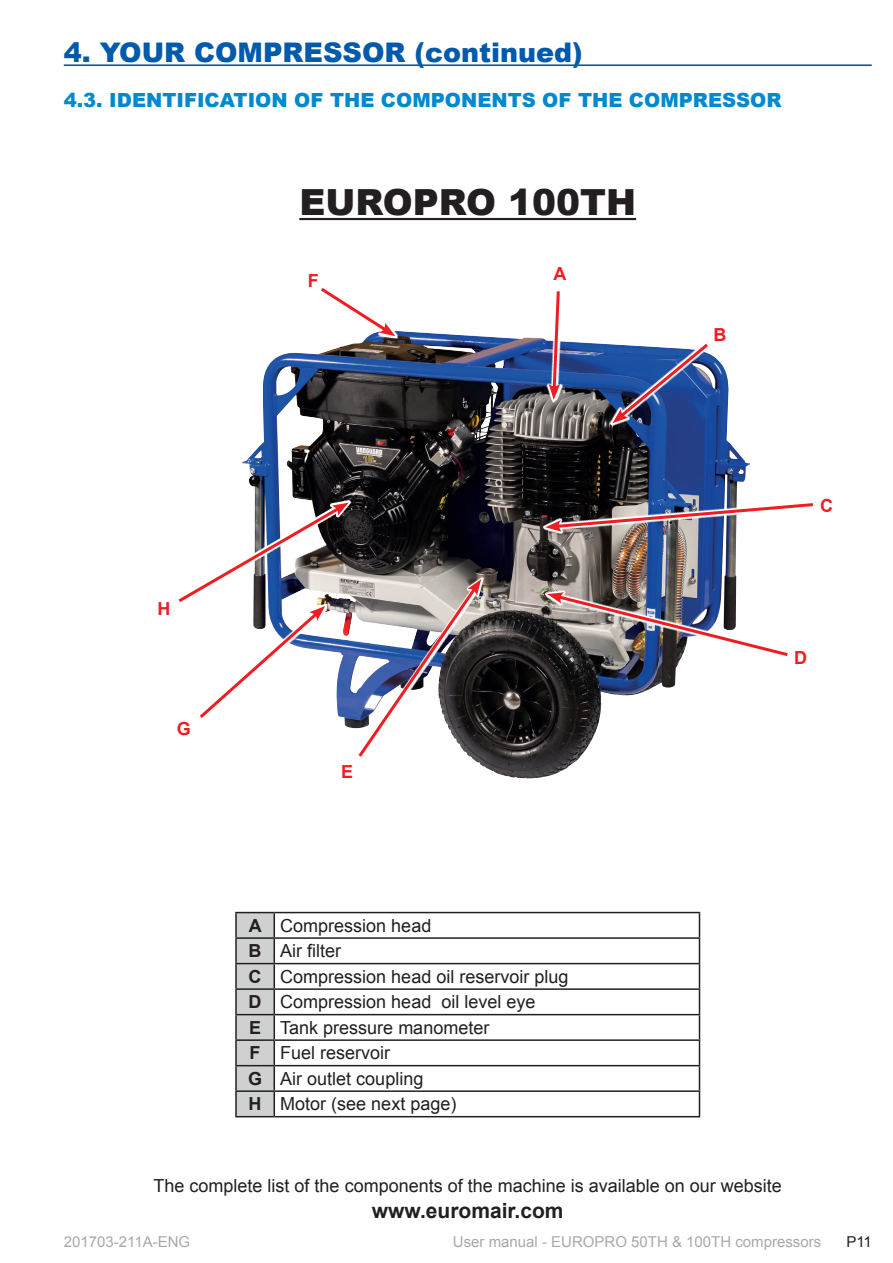
<style>
.page{position:relative;width:893px;height:1263px;background:#fff}
.page>*{position:absolute;margin:0;border:0;box-sizing:border-box;transform-origin:0 0}
.t1{font:900 36px "Arial";color:#231f20}
.t2{font:900 27px "Arial";color:#015aaa}
.t3{font:700 21px "Arial";color:#231f20}
.t4{font:900 19.5px "Arial";color:#0089cf}
.t5{font:18px/25.5px "Arial";color:#231f20}
.t6{font:700 18px "Arial";color:#ee1d23}
.t7{font:15px "Arial";color:#a8a9ad}
.t8{font:15px "Arial";color:#231f20}
.s1{font-weight:700}
</style>
<div class="page">
<hr style="left:64px;top:64px;width:808px;height:2px;background:#015aaa">
<hr style="left:299px;top:218px;width:337px;height:2px;background:#231f20">
<hr style="left:235px;top:912px;width:39px;height:1px;background:#231f20">
<hr style="left:235px;top:913px;width:2px;height:24px;background:#231f20">
<hr style="left:274px;top:912px;width:426px;height:1px;background:#231f20">
<hr style="left:235px;top:937px;width:39px;height:2px;background:#231f20">
<hr style="left:235px;top:939px;width:2px;height:24px;background:#231f20">
<hr style="left:274px;top:937px;width:426px;height:2px;background:#231f20">
<hr style="left:235px;top:963px;width:39px;height:1px;background:#231f20">
<hr style="left:235px;top:964px;width:2px;height:24px;background:#231f20">
<hr style="left:274px;top:963px;width:426px;height:1px;background:#231f20">
<hr style="left:235px;top:988px;width:39px;height:2px;background:#231f20">
<hr style="left:235px;top:990px;width:2px;height:24px;background:#231f20">
<hr style="left:274px;top:988px;width:426px;height:2px;background:#231f20">
<hr style="left:235px;top:1014px;width:39px;height:1px;background:#231f20">
<hr style="left:235px;top:1015px;width:2px;height:24px;background:#231f20">
<hr style="left:274px;top:1014px;width:426px;height:1px;background:#231f20">
<hr style="left:235px;top:1039px;width:39px;height:2px;background:#231f20">
<hr style="left:235px;top:1041px;width:2px;height:24px;background:#231f20">
<hr style="left:274px;top:1039px;width:426px;height:2px;background:#231f20">
<hr style="left:235px;top:1065px;width:39px;height:1px;background:#231f20">
<hr style="left:235px;top:1066px;width:2px;height:24px;background:#231f20">
<hr style="left:274px;top:1065px;width:426px;height:1px;background:#231f20">
<hr style="left:235px;top:1090px;width:39px;height:2px;background:#231f20">
<hr style="left:235px;top:1092px;width:2px;height:24px;background:#231f20">
<hr style="left:274px;top:1090px;width:426px;height:2px;background:#231f20">
<svg style="left:236px;top:912px;width:39px;height:204px;background:#bbbdbc"></svg>
<svg style="left:699px;top:913px;width:1px;height:203px"></svg>
<hr style="left:235px;top:1116px;width:39px;height:1px;background:#231f20">
<hr style="left:274px;top:1116px;width:426px;height:1px;background:#231f20">
<img style="left:242px;top:342px;width:487px;height:436px">
<svg style="left:499px;top:291px;width:212px;height:143px"></svg>
<svg style="left:542px;top:395px;width:208px;height:242px;background:#3e4b6b"></svg>
<svg style="left:792px;top:503px;width:21px;height:5px"></svg>
<img style="left:544px;top:499px;width:248px;height:251px">
<svg style="left:547px;top:592px;width:244px;height:66px"></svg>
<svg style="left:356px;top:558px;width:128px;height:219px"></svg>
<svg style="left:321px;top:288px;width:79px;height:50px"></svg>
<svg style="left:242px;top:500px;width:109px;height:104px"></svg>
<svg style="left:178px;top:503px;width:171px;height:223px"></svg>
<h2 class="t2" style="left:64px;top:33px;width:520px">4. YOUR COMPRESSOR (continued)</h2>
<p class="t4" style="left:64px;top:85px;width:719px">4.3. IDENTIFICATION OF THE COMPONENTS OF THE COMPRESSOR</p>
<h1 class="t1" style="left:299px;top:176px;width:338px">EUROPRO 100TH</h1>
<p class="t6" style="left:308px;top:269px;width:12px">F</p>
<p class="t6" style="left:553px;top:262px;width:14px">A</p>
<p class="t6" style="left:713px;top:322px;width:14px">B</p>
<p class="t6" style="left:157px;top:596px;width:14px">H</p>
<p class="t6" style="left:177px;top:716px;width:16px">G</p>
<p class="t6" style="left:341px;top:759px;width:14px">E</p>
<p class="t6" style="left:820px;top:494px;width:14px">C</p>
<p class="t6" style="left:794px;top:645px;width:14px">D</p>
<p class="t5" style="left:248px;top:913px;width:322px"><span class="s1">A</span> Compression head<br><span class="s1">B</span> Air filter<br><span class="s1">C</span> Compression head oil reservoir plug<br><span class="s1">D</span> Compression head oil level eye<br><span class="s1">E</span> Tank pressure manometer<br><span class="s1">F</span> Fuel reservoir<br><span class="s1">G</span> Air outlet coupling<br><span class="s1">H</span> Motor (see next page)</p>
<p class="t5" style="left:154px;top:1173px;width:630px">The complete list of the components of the machine is available on our website</p>
<p class="t3" style="left:372px;top:1196px;width:193px">www.euromair.com</p>
<p class="t7" style="left:64px;top:1232px;width:128px">201703-211A-ENG</p>
<p class="t7" style="left:453px;top:1232px;width:370px">User manual - EUROPRO 50TH &amp; 100TH compressors</p>
<p class="t8" style="left:846px;top:1232px;width:27px">P11</p>
</div>
